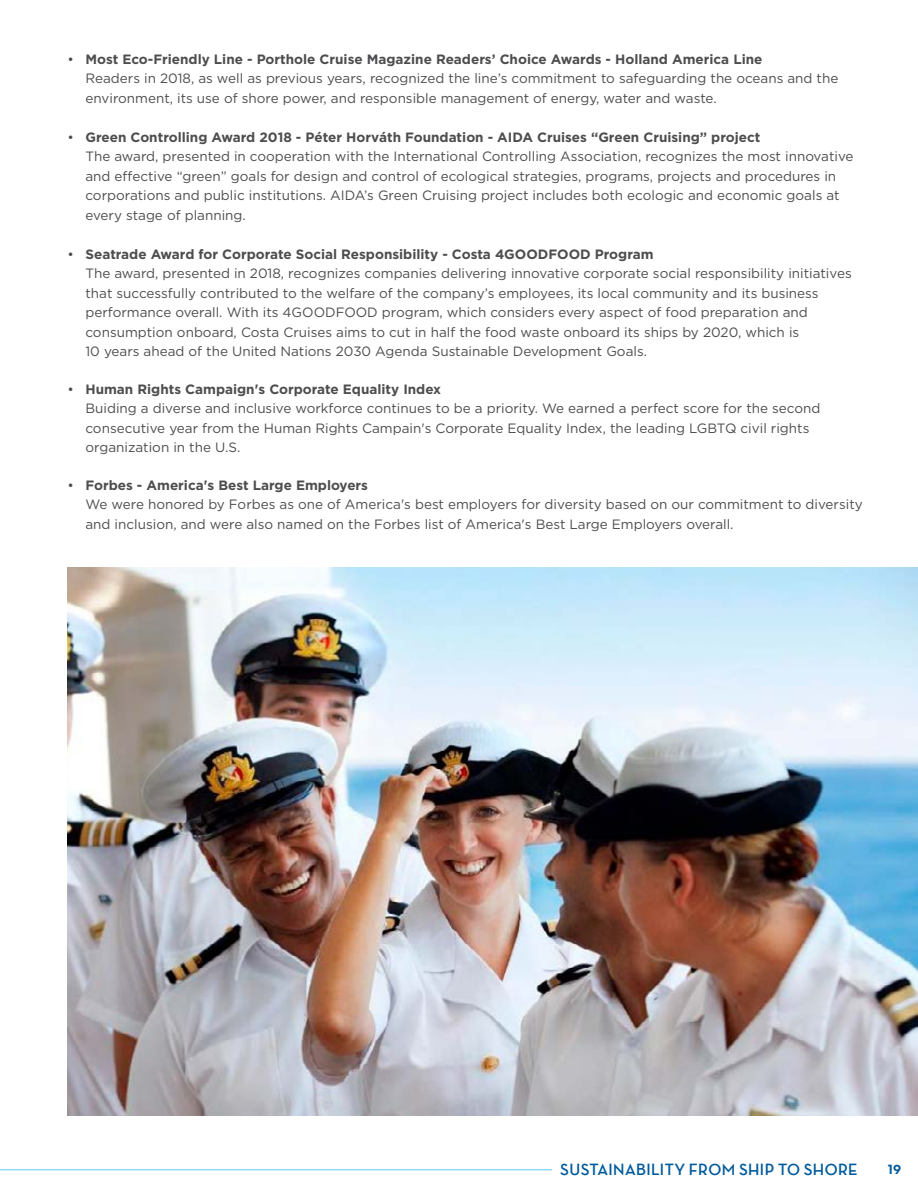
<style>
.page{position:relative;width:918px;height:1188px;background:#fff}
.page>*{position:absolute;margin:0;border:0;box-sizing:border-box;transform-origin:0 0}
.t1{font:700 16.5px "Neutraface Display TT";letter-spacing:.025em;color:#005a9c}
.t2{font:13.5px/19.5px "Gotham";color:#4d4d4f}
.t3{font:700 13.5px "Neutraface Text TT";color:#005a9c}
.s1{font-weight:700}
</style>
<div class="page">
<hr style="left:0;top:1169px;width:552px;height:1px;background:#8ed8f8">
<img style="left:68px;top:567px;width:850px;height:549px">
<p class="t2" style="left:85px;top:49px;width:754px;text-indent:-18px">• <span class="s1">Most Eco-Friendly Line - Porthole Cruise Magazine Readers’ Choice Awards - Holland America Line<br></span>Readers in 2018, as well as previous years, recognized the line’s commitment to safeguarding the oceans and the environment, its use of shore power, and responsible management of energy, water and waste.</p>
<p class="t2" style="left:85px;top:127px;width:770px;text-indent:-18px">• <span class="s1">Green Controlling Award 2018 - Péter Horváth Foundation - AIDA Cruises “Green Cruising” project<br></span>The award, presented in cooperation with the International Controlling Association, recognizes the most innovative and effective “green” goals for design and control of ecological strategies, programs, projects and procedures in corporations and public institutions. AIDA’s Green Cruising project includes both ecologic and economic goals at every stage of planning.</p>
<p class="t2" style="left:85px;top:244px;width:768px;text-indent:-18px">• <span class="s1">Seatrade Award for Corporate Social Responsibility - Costa 4GOODFOOD Program<br></span>The award, presented in 2018, recognizes companies delivering innovative corporate social responsibility initiatives that successfully contributed to the welfare of the company’s employees, its local community and its business performance overall. With its 4GOODFOOD program, which considers every aspect of food preparation and consumption onboard, Costa Cruises aims to cut in half the food waste onboard its ships by 2020, which is<br>10 years ahead of the United Nations 2030 Agenda Sustainable Development Goals.</p>
<p class="t2" style="left:85px;top:379px;width:736px;text-indent:-18px">• <span class="s1">Human Rights Campaign's Corporate Equality Index<br></span>Buiding a diverse and inclusive workforce continues to be a priority. We earned a perfect score for the second consecutive year from the Human Rights Campain's Corporate Equality Index, the leading LGBTQ civil rights organization in the U.S.</p>
<p class="t2" style="left:85px;top:475px;width:779px;text-indent:-18px">• <span class="s1">Forbes - America's Best Large Employers<br></span>We were honored by Forbes as one of America's best employers for diversity based on our commitment to diversity and inclusion, and were also named on the Forbes list of America's Best Large Employers overall.</p>
<p class="t1" style="left:560px;top:1160px;width:299px">SUSTAINABILITY FROM SHIP TO SHORE</p>
<p class="t3" style="left:888px;top:1160px;width:15px">19</p>
</div>
